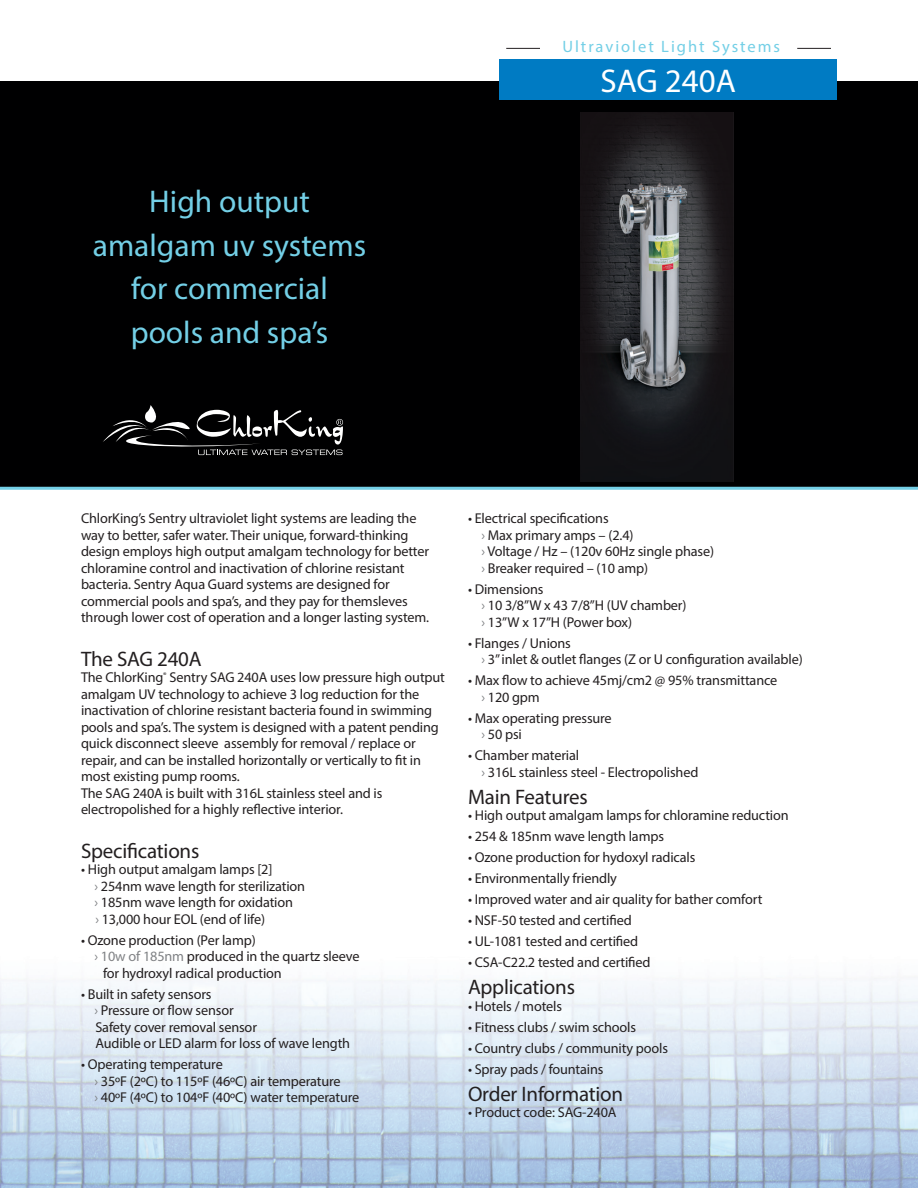
<style>
.page{position:relative;width:918px;height:1188px;background:#fff}
.page>*{position:absolute;margin:0;border:0;box-sizing:border-box;transform-origin:0 0}
.t1{font:33px "Myriad Pro";color:#fff}
.t2{font:31.5px/43.5px "Myriad Pro";color:#73cfe6;text-align:center}
.t3{font:21px "Myriad Pro";letter-spacing:-.01em;color:#231f20}
.t4{font:16.5px "Myriad Pro";letter-spacing:.12em;color:#73cfe6}
.t5{font:14.25px/16.5px "Myriad Pro";letter-spacing:-.01em;color:#231f20}
.s1{color:#808285}
</style>
<div class="page">
<div style="left:0;top:81px;width:918px;height:407px;background:#000001"></div>
<img style="left:0;top:978px;width:918px;height:210px">
<hr style="left:0;top:487px;width:918px;height:3px;background:#73cfe6">
<div style="left:500px;top:59px;width:337px;height:41px;background:#007bc3"></div>
<hr style="left:506px;top:48px;width:34px;height:1px;background:#231f20">
<hr style="left:797px;top:48px;width:34px;height:1px;background:#231f20">
<svg style="left:103px;top:405px;width:240px;height:50px"></svg>
<img style="left:581px;top:112px;width:152px;height:369px">
<p class="t2" style="left:93px;top:179px;width:275px">High output amalgam uv systems for commercial pools and spa’s</p>
<p class="t4" style="left:562px;top:37px;width:219px">Ultraviolet Light Systems</p>
<p class="t1" style="left:601px;top:60px;width:137px">SAG 240A</p>
<p class="t5" style="left:81px;top:510px;width:350px">ChlorKing’s Sentry ultraviolet light systems are leading the way to better, safer water. Their unique, forward-thinking design employs high output amalgam technology for better chloramine control and inactivation of chlorine resistant bacteria. Sentry Aqua Guard systems are designed for commercial pools and spa’s, and they pay for themsleves through lower cost of operation and a longer lasting system.</p>
<p class="t3" style="left:81px;top:646px;width:122px">The SAG 240A</p>
<p class="t5" style="left:81px;top:669px;width:365px">The ChlorKing<sup>®</sup> Sentry SAG 240A uses low pressure high output amalgam UV technology to achieve 3 log reduction for the inactivation of chlorine resistant bacteria found in swimming pools and spa’s. The system is designed with a patent pending quick disconnect sleeve assembly for removal / replace or repair, and can be installed horizontally or vertically to fit in most existing pump rooms.</p>
<p class="t5" style="left:81px;top:785px;width:303px">The SAG 240A is built with 316L stainless steel and is electropolished for a highly reflective interior.</p>
<p class="t3" style="left:81px;top:838px;width:120px">Specifications</p>
<p class="t5" style="left:81px;top:861px;width:193px">• High output amalgam lamps [2]</p>
<p class="t5" style="left:94px;top:878px;width:212px"><span class="s1">›</span> 254nm wave length for sterilization</p>
<p class="t5" style="left:94px;top:894px;width:200px"><span class="s1">›</span> 185nm wave length for oxidation</p>
<p class="t5" style="left:95px;top:911px;width:171px"><span class="s1">›</span> 13,000 hour EOL (end of life)</p>
<p class="t5" style="left:81px;top:932px;width:176px">• Ozone production (Per lamp)</p>
<p class="t5" style="left:94px;top:948px;width:267px"><span class="s1">› 10w of 185nm</span> produced in the quartz sleeve</p>
<p class="t5" style="left:103px;top:965px;width:180px">for hydroxyl radical production</p>
<p class="t5" style="left:81px;top:986px;width:132px">• Built in safety sensors</p>
<p class="t5" style="left:94px;top:1002px;width:141px"><span class="s1">›</span> Pressure or flow sensor</p>
<p class="t5" style="left:95px;top:1019px;width:163px">Safety cover removal sensor</p>
<p class="t5" style="left:95px;top:1035px;width:256px">Audible or LED alarm for loss of wave length</p>
<p class="t5" style="left:81px;top:1056px;width:143px">• Operating temperature</p>
<p class="t5" style="left:94px;top:1073px;width:248px"><span class="s1">›</span> 35ºF (2ºC) to 115ºF (46ºC) air temperature</p>
<p class="t5" style="left:94px;top:1089px;width:266px"><span class="s1">›</span> 40ºF (4ºC) to 104ºF (40ºC) water temperature</p>
<p class="t5" style="left:468px;top:510px;width:142px">• Electrical specifications</p>
<p class="t5" style="left:482px;top:527px;width:154px"><span class="s1">›</span> Max primary amps – (2.4)</p>
<p class="t5" style="left:482px;top:543px;width:234px"><span class="s1">›</span> Voltage / Hz – (120v 60Hz single phase)</p>
<p class="t5" style="left:482px;top:560px;width:168px"><span class="s1">›</span> Breaker required – (10 amp)</p>
<p class="t5" style="left:468px;top:581px;width:77px">• Dimensions</p>
<p class="t5" style="left:482px;top:597px;width:207px"><span class="s1">›</span> 10 3/8”W x 43 7/8”H (UV chamber)</p>
<p class="t5" style="left:482px;top:614px;width:152px"><span class="s1">›</span> 13”W x 17”H (Power box)</p>
<p class="t5" style="left:468px;top:635px;width:104px">• Flanges / Unions</p>
<p class="t5" style="left:482px;top:651px;width:323px"><span class="s1">›</span> 3” inlet &amp; outlet flanges (Z or U configuration available)</p>
<p class="t5" style="left:468px;top:672px;width:311px">• Max flow to achieve 45mj/cm2 @ 95% transmittance</p>
<p class="t5" style="left:482px;top:689px;width:60px"><span class="s1">›</span> 120 gpm</p>
<p class="t5" style="left:468px;top:710px;width:145px">• Max operating pressure</p>
<p class="t5" style="left:482px;top:726px;width:42px"><span class="s1">›</span> 50 psi</p>
<p class="t5" style="left:468px;top:747px;width:113px">• Chamber material</p>
<p class="t5" style="left:482px;top:764px;width:218px"><span class="s1">›</span> 316L stainless steel - Electropolished</p>
<p class="t3" style="left:468px;top:784px;width:121px">Main Features</p>
<p class="t5" style="left:468px;top:807px;width:322px">• High output amalgam lamps for chloramine reduction</p>
<p class="t5" style="left:468px;top:828px;width:198px">• 254 &amp; 185nm wave length lamps</p>
<p class="t5" style="left:468px;top:849px;width:229px">• Ozone production for hydoxyl radicals</p>
<p class="t5" style="left:468px;top:870px;width:150px">• Environmentally friendly</p>
<p class="t5" style="left:468px;top:891px;width:296px">• Improved water and air quality for bather comfort</p>
<p class="t5" style="left:468px;top:912px;width:165px">• NSF-50 tested and certified</p>
<p class="t5" style="left:468px;top:933px;width:172px">• UL-1081 tested and certified</p>
<p class="t5" style="left:468px;top:954px;width:184px">• CSA-C22.2 tested and certified</p>
<p class="t3" style="left:468px;top:974px;width:109px">Applications</p>
<p class="t5" style="left:468px;top:998px;width:96px">• Hotels / motels</p>
<p class="t5" style="left:468px;top:1019px;width:170px">• Fitness clubs / swim schools</p>
<p class="t5" style="left:468px;top:1040px;width:202px">• Country clubs / community pools</p>
<p class="t5" style="left:468px;top:1061px;width:137px">• Spray pads / fountains</p>
<p class="t3" style="left:468px;top:1081px;width:157px">Order Information</p>
<p class="t5" style="left:468px;top:1104px;width:150px">• Product code: SAG-240A</p>
</div>
